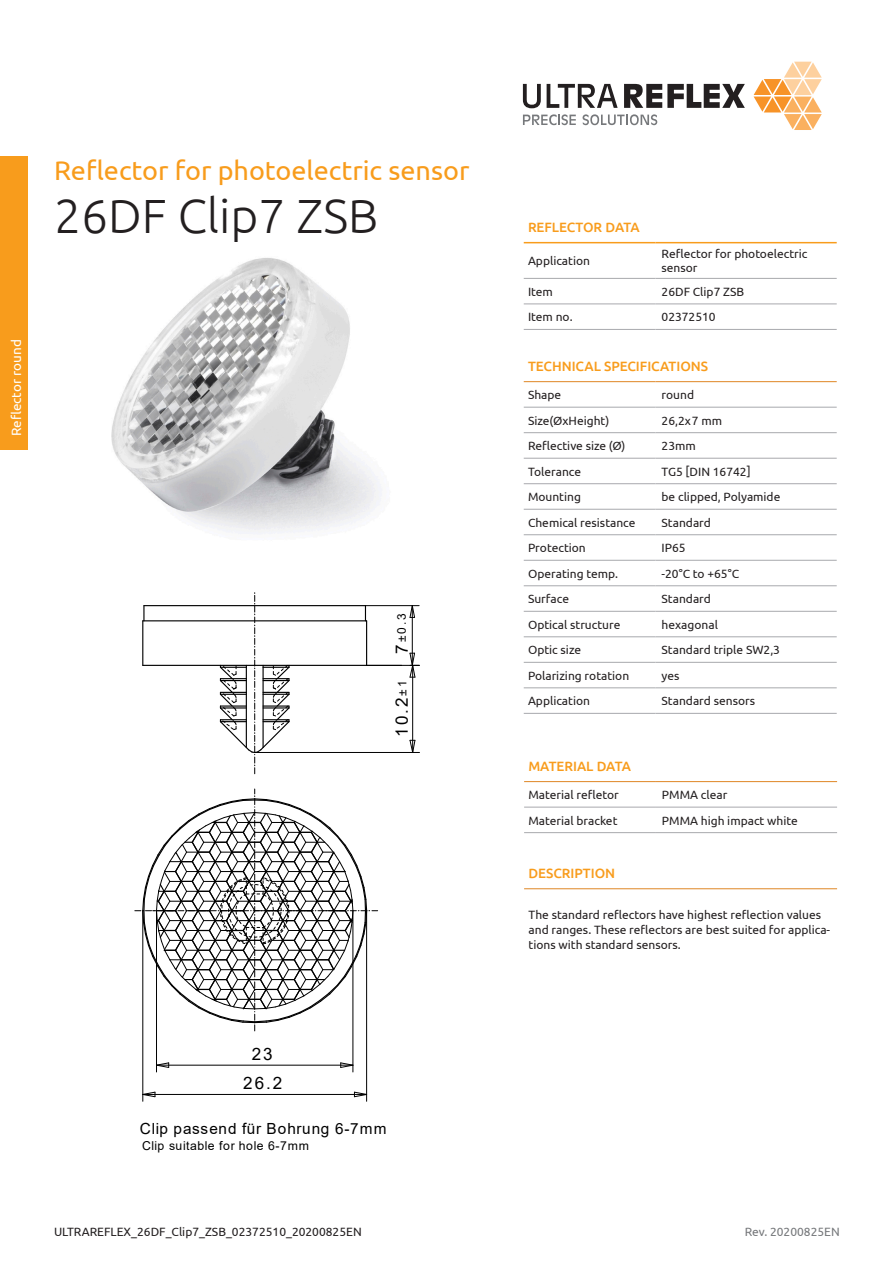
<style>
.page{position:relative;width:893px;height:1263px;background:#fff}
.page>*{position:absolute;margin:0;border:0;box-sizing:border-box;transform-origin:0 0}
.t1{font:300 48px "Ubuntu";color:#231f20}
.t2{font:27px "Ubuntu";color:#f89c1c}
.t3{font:17.1px/28.5px "Arial";color:#000;text-align:center}
.t4{font:15.3px "Arial";letter-spacing:.065em;color:#000}
.t5{font:500 13.5px "Ubuntu";color:#f89c1c}
.t6{font:13.5px "Ubuntu";color:#fff}
.t7{font:12.3px "Arial";letter-spacing:.035em;color:#000}
.Inhaltsverzeichnis_L{font:12px/15px "Ubuntu";color:#231f20}
.t8{font:12px "Ubuntu";color:#76787b}
.t9{font:12px "Arial";color:#000}
.s1{font-size:17.1px}
.s2{font-size:12px}
</style>
<div class="page">
<img style="left:111px;top:258px;width:271px;height:276px">
<svg style="left:754px;top:62px;width:68px;height:68px"></svg>
<svg style="left:624px;top:84px;width:121px;height:24px"></svg>
<svg style="left:523px;top:84px;width:18px;height:24px"></svg>
<svg style="left:547px;top:84px;width:71px;height:24px"></svg>
<svg style="left:523px;top:114px;width:53px;height:11px"></svg>
<svg style="left:583px;top:114px;width:74px;height:11px"></svg>
<div style="left:0;top:157px;width:28px;height:293px;background:#f89c1c"></div>
<hr style="left:524px;top:407px;width:132px;height:1px;background:#a8a9ad">
<hr style="left:656px;top:407px;width:181px;height:1px;background:#a8a9ad">
<hr style="left:524px;top:432px;width:132px;height:1px;background:#a8a9ad">
<hr style="left:656px;top:432px;width:181px;height:1px;background:#a8a9ad">
<hr style="left:524px;top:458px;width:132px;height:1px;background:#a8a9ad">
<hr style="left:656px;top:458px;width:181px;height:1px;background:#a8a9ad">
<hr style="left:524px;top:483px;width:132px;height:1px;background:#a8a9ad">
<hr style="left:656px;top:483px;width:181px;height:1px;background:#a8a9ad">
<hr style="left:524px;top:509px;width:132px;height:1px;background:#a8a9ad">
<hr style="left:656px;top:509px;width:181px;height:1px;background:#a8a9ad">
<hr style="left:524px;top:534px;width:132px;height:1px;background:#a8a9ad">
<hr style="left:656px;top:534px;width:181px;height:1px;background:#a8a9ad">
<hr style="left:524px;top:560px;width:132px;height:1px;background:#a8a9ad">
<hr style="left:656px;top:560px;width:181px;height:1px;background:#a8a9ad">
<hr style="left:524px;top:585px;width:132px;height:1px;background:#a8a9ad">
<hr style="left:656px;top:585px;width:181px;height:1px;background:#a8a9ad">
<hr style="left:524px;top:611px;width:132px;height:1px;background:#a8a9ad">
<hr style="left:656px;top:611px;width:181px;height:1px;background:#a8a9ad">
<hr style="left:524px;top:636px;width:132px;height:1px;background:#a8a9ad">
<hr style="left:656px;top:636px;width:181px;height:1px;background:#a8a9ad">
<hr style="left:524px;top:662px;width:132px;height:1px;background:#a8a9ad">
<hr style="left:656px;top:662px;width:181px;height:1px;background:#a8a9ad">
<hr style="left:524px;top:687px;width:132px;height:1px;background:#a8a9ad">
<hr style="left:656px;top:687px;width:181px;height:1px;background:#a8a9ad">
<hr style="left:524px;top:713px;width:132px;height:1px;background:#a8a9ad">
<hr style="left:656px;top:713px;width:181px;height:1px;background:#a8a9ad">
<hr style="left:524px;top:381px;width:132px;height:1px;background:#df8624">
<hr style="left:656px;top:381px;width:181px;height:1px;background:#df8624">
<hr style="left:524px;top:807px;width:132px;height:1px;background:#a8a9ad">
<hr style="left:656px;top:807px;width:181px;height:1px;background:#a8a9ad">
<hr style="left:524px;top:832px;width:132px;height:1px;background:#a8a9ad">
<hr style="left:656px;top:832px;width:181px;height:1px;background:#a8a9ad">
<hr style="left:524px;top:781px;width:132px;height:1px;background:#df8624">
<hr style="left:656px;top:781px;width:181px;height:1px;background:#df8624">
<hr style="left:524px;top:242px;width:132px;height:1px;background:#f89c1c">
<hr style="left:656px;top:242px;width:181px;height:1px;background:#f89c1c">
<hr style="left:524px;top:278px;width:132px;height:1px;background:#a8a9ad">
<hr style="left:656px;top:278px;width:181px;height:1px;background:#a8a9ad">
<hr style="left:524px;top:303px;width:132px;height:1px;background:#a8a9ad">
<hr style="left:656px;top:303px;width:181px;height:1px;background:#a8a9ad">
<hr style="left:524px;top:329px;width:132px;height:1px;background:#a8a9ad">
<hr style="left:656px;top:329px;width:181px;height:1px;background:#a8a9ad">
<hr style="left:524px;top:888px;width:313px;height:1px;background:#df8624">
<svg style="left:340px;top:1062px;width:13px;height:6px"></svg>
<svg style="left:157px;top:1062px;width:13px;height:6px"></svg>
<hr style="left:156px;top:1065px;width:197px;height:1px;background:#000">
<hr style="left:156px;top:911px;width:1px;height:161px;background:#000">
<hr style="left:353px;top:911px;width:1px;height:161px;background:#000">
<svg style="left:354px;top:1091px;width:12px;height:6px"></svg>
<svg style="left:143px;top:1091px;width:13px;height:6px"></svg>
<hr style="left:143px;top:1094px;width:224px;height:1px;background:#000">
<hr style="left:142px;top:911px;width:1px;height:190px;background:#000">
<hr style="left:366px;top:911px;width:1px;height:190px;background:#000">
<svg style="left:135px;top:789px;width:243px;height:242px"></svg>
<hr style="left:143px;top:620px;width:224px;height:1px;background:#000">
<hr style="left:255px;top:665px;width:112px;height:1px;background:#000">
<hr style="left:143px;top:665px;width:112px;height:1px;background:#000">
<hr style="left:144px;top:605px;width:221px;height:1px;background:#000">
<svg style="left:143px;top:606px;width:2px;height:15px"></svg>
<hr style="left:142px;top:621px;width:1px;height:44px;background:#000">
<svg style="left:365px;top:606px;width:1px;height:14px"></svg>
<hr style="left:366px;top:621px;width:1px;height:44px;background:#000">
<svg style="left:409px;top:606px;width:6px;height:12px"></svg>
<hr style="left:412px;top:606px;width:1px;height:59px;background:#000">
<hr style="left:367px;top:665px;width:52px;height:1px;background:#000">
<hr style="left:365px;top:605px;width:54px;height:1px;background:#000">
<svg style="left:219px;top:593px;width:72px;height:181px"></svg>
<svg style="left:409px;top:739px;width:7px;height:13px"></svg>
<hr style="left:412px;top:665px;width:1px;height:87px;background:#000">
<hr style="left:255px;top:752px;width:164px;height:1px;background:#000">
<svg style="left:409px;top:652px;width:10px;height:26px"></svg>
<p class="t2" style="left:54px;top:154px;width:417px">Reflector for photoelectric sensor</p>
<p class="t1" style="left:54px;top:187px;width:326px">26DF Clip7 ZSB</p>
<p class="t6" style="left:8px;top:436px;width:98px;rotate:-90deg">Reflector round</p>
<p class="t9" style="left:393px;top:654px;width:42px;rotate:-90deg"><span class="s1">7</span>±0.3</p>
<p class="t3" style="left:388px;top:737px;width:58px;rotate:-90deg">10.2<span class="s2">±1</span></p>
<p class="t3" style="left:243px;top:1040px;width:41px">23<br>26.2</p>
<p class="t4" style="left:140px;top:1118px;width:248px">Clip passend für Bohrung 6-7mm</p>
<p class="t7" style="left:142px;top:1137px;width:168px">Clip suitable for hole 6-7mm</p>
<p class="Inhaltsverzeichnis_L" style="left:54px;top:1224px;width:309px">ULTRAREFLEX_26DF_Clip7_ZSB_02372510_20200825EN</p>
<p class="t5" style="left:528px;top:219px;width:113px">REFLECTOR DATA</p>
<p class="Inhaltsverzeichnis_L" style="left:528px;top:253px;width:64px">Application</p>
<p class="Inhaltsverzeichnis_L" style="left:662px;top:246px;width:147px;line-height:14.4px">Reflector for photoelectric sensor</p>
<p class="Inhaltsverzeichnis_L" style="left:528px;top:284px;width:26px">Item</p>
<p class="Inhaltsverzeichnis_L" style="left:662px;top:284px;width:84px">26DF Clip7 ZSB</p>
<p class="Inhaltsverzeichnis_L" style="left:528px;top:309px;width:46px">Item no.</p>
<p class="Inhaltsverzeichnis_L" style="left:662px;top:309px;width:56px">02372510</p>
<p class="t5" style="left:528px;top:358px;width:182px">TECHNICAL SPECIFICATIONS</p>
<p class="Inhaltsverzeichnis_L" style="left:528px;top:387px;width:35px">Shape</p>
<p class="Inhaltsverzeichnis_L" style="left:662px;top:387px;width:34px">round</p>
<p class="Inhaltsverzeichnis_L" style="left:528px;top:412px;width:83px">Size(ØxHeight)</p>
<p class="Inhaltsverzeichnis_L" style="left:662px;top:412px;width:62px">26,2x7 mm</p>
<p class="Inhaltsverzeichnis_L" style="left:528px;top:438px;width:99px">Reflective size (Ø)</p>
<p class="Inhaltsverzeichnis_L" style="left:662px;top:438px;width:36px">23mm</p>
<p class="Inhaltsverzeichnis_L" style="left:528px;top:463px;width:55px">Tolerance</p>
<p class="Inhaltsverzeichnis_L" style="left:662px;top:463px;width:91px">TG5 [DIN 16742]</p>
<p class="Inhaltsverzeichnis_L" style="left:528px;top:489px;width:54px">Mounting</p>
<p class="Inhaltsverzeichnis_L" style="left:662px;top:489px;width:120px">be clipped, Polyamide</p>
<p class="Inhaltsverzeichnis_L" style="left:528px;top:514px;width:109px">Chemical resistance</p>
<p class="Inhaltsverzeichnis_L" style="left:662px;top:514px;width:51px">Standard</p>
<p class="Inhaltsverzeichnis_L" style="left:528px;top:540px;width:59px">Protection</p>
<p class="Inhaltsverzeichnis_L" style="left:662px;top:540px;width:26px">IP65</p>
<p class="Inhaltsverzeichnis_L" style="left:528px;top:565px;width:92px">Operating temp.</p>
<p class="Inhaltsverzeichnis_L" style="left:662px;top:565px;width:79px">-20°C to +65°C</p>
<p class="Inhaltsverzeichnis_L" style="left:528px;top:591px;width:43px">Surface</p>
<p class="Inhaltsverzeichnis_L" style="left:662px;top:591px;width:51px">Standard</p>
<p class="Inhaltsverzeichnis_L" style="left:528px;top:616px;width:94px">Optical structure</p>
<p class="Inhaltsverzeichnis_L" style="left:662px;top:616px;width:58px">hexagonal</p>
<p class="Inhaltsverzeichnis_L" style="left:528px;top:642px;width:55px">Optic size</p>
<p class="Inhaltsverzeichnis_L" style="left:662px;top:642px;width:120px">Standard triple SW2,3</p>
<p class="Inhaltsverzeichnis_L" style="left:528px;top:668px;width:103px">Polarizing rotation</p>
<p class="Inhaltsverzeichnis_L" style="left:662px;top:668px;width:20px">yes</p>
<p class="Inhaltsverzeichnis_L" style="left:528px;top:693px;width:64px">Application</p>
<p class="Inhaltsverzeichnis_L" style="left:662px;top:693px;width:95px">Standard sensors</p>
<p class="t5" style="left:528px;top:757px;width:104px">MATERIAL DATA</p>
<p class="Inhaltsverzeichnis_L" style="left:528px;top:787px;width:92px">Material refletor</p>
<p class="Inhaltsverzeichnis_L" style="left:662px;top:787px;width:67px">PMMA clear</p>
<p class="Inhaltsverzeichnis_L" style="left:528px;top:813px;width:91px">Material bracket</p>
<p class="Inhaltsverzeichnis_L" style="left:662px;top:813px;width:137px">PMMA high impact white</p>
<p class="t5" style="left:528px;top:865px;width:88px">DESCRIPTION</p>
<p class="Inhaltsverzeichnis_L" style="left:529px;top:907px;width:303px">The standard reflectors have highest reflection values and ranges. These reflectors are best suited for applica&shy;tions with standard sensors.</p>
<p class="t8" style="left:745px;top:1224px;width:97px">Rev. 20200825EN</p>
</div>
